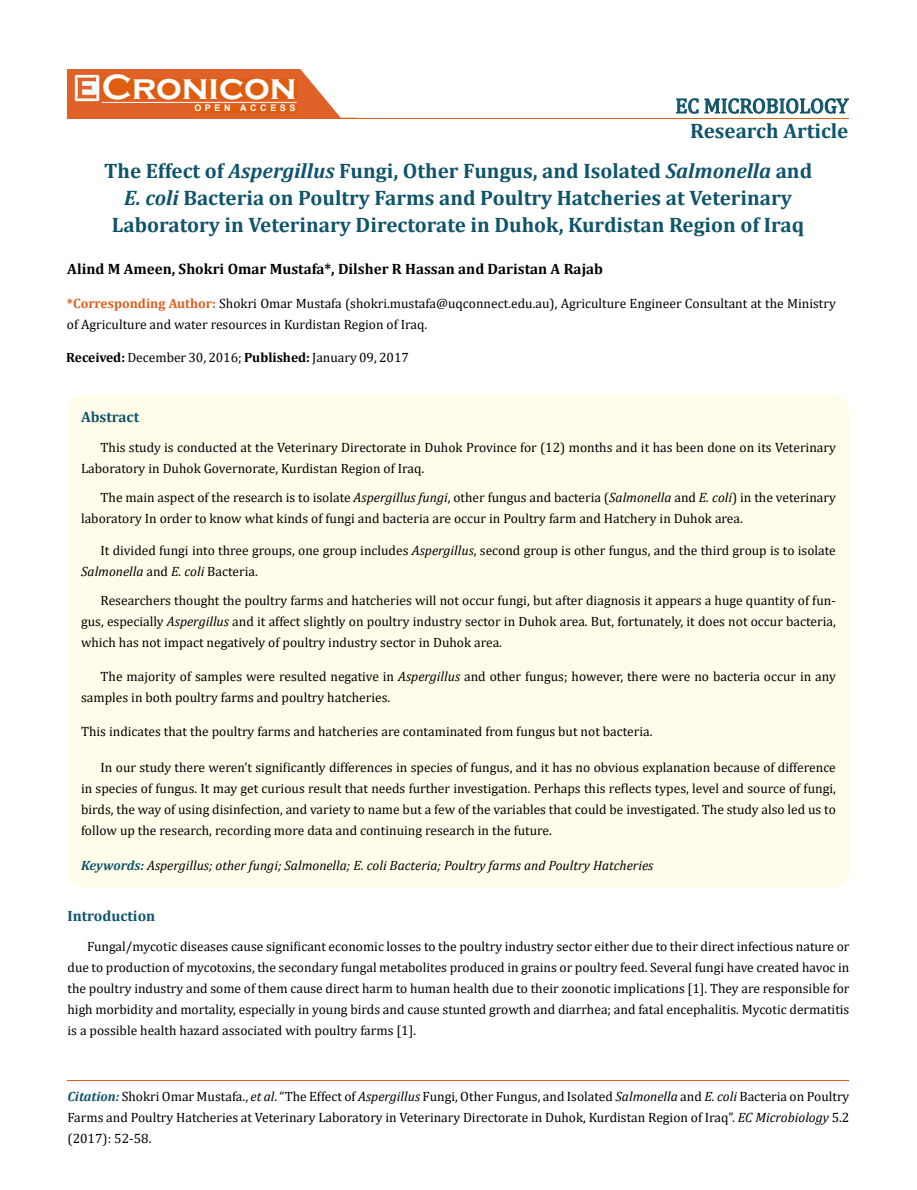
<style>
.page{position:relative;width:917px;height:1190px;background:#fff}
.page>*{position:absolute;margin:0;border:0;box-sizing:border-box;transform-origin:0 0}
.t1{font:700 36px "Copperplate Gothic";color:#fff}
.t2{font:700 21px/40.2px "Cambria";color:#0e546a}
.t3{font:21px "Cambria";color:#0e546a}
.t4{font:700 15px "Cambria";color:#000}
.t5{font:700 15px "Cambria";color:#0e546a}
.t6{font:13.5px/21px "Cambria";color:#000}
.t7{font:italic 13.5px "Cambria";color:#000}
.t8{font:700 9px "Arial";letter-spacing:.4em;color:#fff}
.s1{font-style:italic}
.s2{font-weight:700;color:#e05d1a}
.s3{font-weight:700}
.s4{font-weight:700;color:#0e546a}
.s5{font-weight:700;font-style:italic;color:#0e546a}
</style>
<div class="page">
<div style="left:67px;top:70px;width:290px;height:49px;background:#e06228"></div>
<svg style="left:300px;top:69px;width:58px;height:49px"></svg>
<img style="left:75px;top:75px;width:24px;height:26px">
<div style="left:102px;top:79px;width:195px;height:21px;background:#df5d11"></div>
<div style="left:194px;top:105px;width:103px;height:7px;background:#df5d11"></div>
<svg style="left:676px;top:98px;width:173px;height:16px"></svg>
<hr style="left:102px;top:102px;width:194px;height:1px;background:#fff">
<hr style="left:279px;top:118px;width:569px;height:1px;background:#e05d1a">
<hr style="left:67px;top:1080px;width:782px;height:1px;background:#e05d1a">
<div style="left:67px;top:394px;width:782px;height:494px;background:#fffde9;border-radius:18px"></div>
<h1 class="t1" style="left:102px;top:68px;width:196px">Cronicon</h1>
<p class="t8" style="left:194px;top:102px;width:103px">OPEN ACCESS</p>
<h2 class="t3" style="left:675px;top:93px;width:174px">EC MICROBIOLOGY</h2>
<h2 class="t2" style="left:104px;top:110px;width:746px;text-indent:586px">Research Article<br>The Effect of <span class="s1">Aspergillus</span> Fungi, Other Fungus, and Isolated <span class="s1">Salmonella</span> and</h2>
<h2 class="t2" style="left:112px;top:184px;width:693px;line-height:27px;text-align:center"><span class="s1">E. coli</span> Bacteria on Poultry Farms and Poultry Hatcheries at Veterinary<br>Laboratory in Veterinary Directorate in Duhok, Kurdistan Region of Iraq</h2>
<p class="t4" style="left:67px;top:258px;width:537px">Alind M Ameen, Shokri Omar Mustafa*, Dilsher R Hassan and Daristan A Rajab</p>
<p class="t6" style="left:67px;top:292px;width:770px"><span class="s2">*Corresponding Author:</span> Shokri Omar Mustafa (shokri.mustafa@uqconnect.edu.au), Agriculture Engineer Consultant at the Ministry of Agriculture and water resources in Kurdistan Region of Iraq.</p>
<p class="t6" style="left:66px;top:347px;width:344px"><span class="s3">Received:</span> December 30, 2016; <span class="s3">Published:</span> January 09, 2017</p>
<p class="t5" style="left:81px;top:406px;width:60px">Abstract</p>
<p class="t6" style="left:81px;top:437px;width:756px;text-indent:19px">This study is conducted at the Veterinary Directorate in Duhok Province for (12) months and it has been done on its Veterinary<br>Laboratory in Duhok Governorate, Kurdistan Region of Iraq.</p>
<p class="t6" style="left:81px;top:487px;width:756px;text-indent:19px">The main aspect of the research is to isolate <span class="s1">Aspergillus fungi</span>, other fungus and bacteria (<span class="s1">Salmonella</span> and <span class="s1">E. coli</span>) in the veterinary laboratory In order to know what kinds of fungi and bacteria are occur in Poultry farm and Hatchery in Duhok area.</p>
<p class="t6" style="left:81px;top:540px;width:756px;text-indent:19px">It divided fungi into three groups, one group includes <span class="s1">Aspergillus</span>, second group is other fungus, and the third group is to isolate<br><span class="s1">Salmonella</span> and <span class="s1">E. coli</span> Bacteria.</p>
<p class="t6" style="left:81px;top:590px;width:756px;text-align:justify;text-indent:19px">Researchers thought the poultry farms and hatcheries will not occur fungi, but after diagnosis it appears a huge quantity of fun&shy;gus, especially <span class="s1">Aspergillus</span> and it affect slightly on poultry industry sector in Duhok area. But, fortunately, it does not occur bacteria, which has not impact negatively of poultry industry sector in Duhok area.</p>
<p class="t6" style="left:81px;top:665px;width:756px;text-indent:19px">The majority of samples were resulted negative in <span class="s1">Aspergillus</span> and other fungus; however, there were no bacteria occur in any samples in both poultry farms and poultry hatcheries.</p>
<p class="t6" style="left:81px;top:721px;width:573px">This indicates that the poultry farms and hatcheries are contaminated from fungus but not bacteria.</p>
<p class="t6" style="left:81px;top:756px;width:756px;text-align:justify;text-indent:19px">In our study there weren’t significantly differences in species of fungus, and it has no obvious explanation because of difference in species of fungus. It may get curious result that needs further investigation. Perhaps this reflects types, level and source of fungi, birds, the way of using disinfection, and variety to name but a few of the variables that could be investigated. The study also led us to follow up the research, recording more data and continuing research in the future.</p>
<p class="t7" style="left:81px;top:856px;width:573px"><span class="s4">Keywords:</span> Aspergillus; other fungi; Salmonella; E. coli Bacteria; Poultry farms and Poultry Hatcheries</p>
<p class="t5" style="left:67px;top:905px;width:89px">Introduction</p>
<p class="t6" style="left:67px;top:936px;width:783px;text-align:justify;text-indent:19px">Fungal/mycotic diseases cause significant economic losses to the poultry industry sector either due to their direct infectious nature or due to production of mycotoxins, the secondary fungal metabolites produced in grains or poultry feed. Several fungi have created havoc in the poultry industry and some of them cause direct harm to human health due to their zoonotic implications [1]. They are responsible for high morbidity and mortality, especially in young birds and cause stunted growth and diarrhea; and fatal encephalitis. Mycotic dermatitis is a possible health hazard associated with poultry farms [1].</p>
<p class="t6" style="left:67px;top:1085px;width:783px;text-align:justify"><span class="s5">Citation:</span> Shokri Omar Mustafa., <span class="s1">et al</span>. “The Effect of <span class="s1">Aspergillus</span> Fungi, Other Fungus, and Isolated <span class="s1">Salmonella</span> and <span class="s1">E. coli</span> Bacteria on Poultry Farms and Poultry Hatcheries at Veterinary Laboratory in Veterinary Directorate in Duhok, Kurdistan Region of Iraq”. <span class="s1">EC Microbiology</span> 5.2 (2017): 52-58.</p>
</div>
